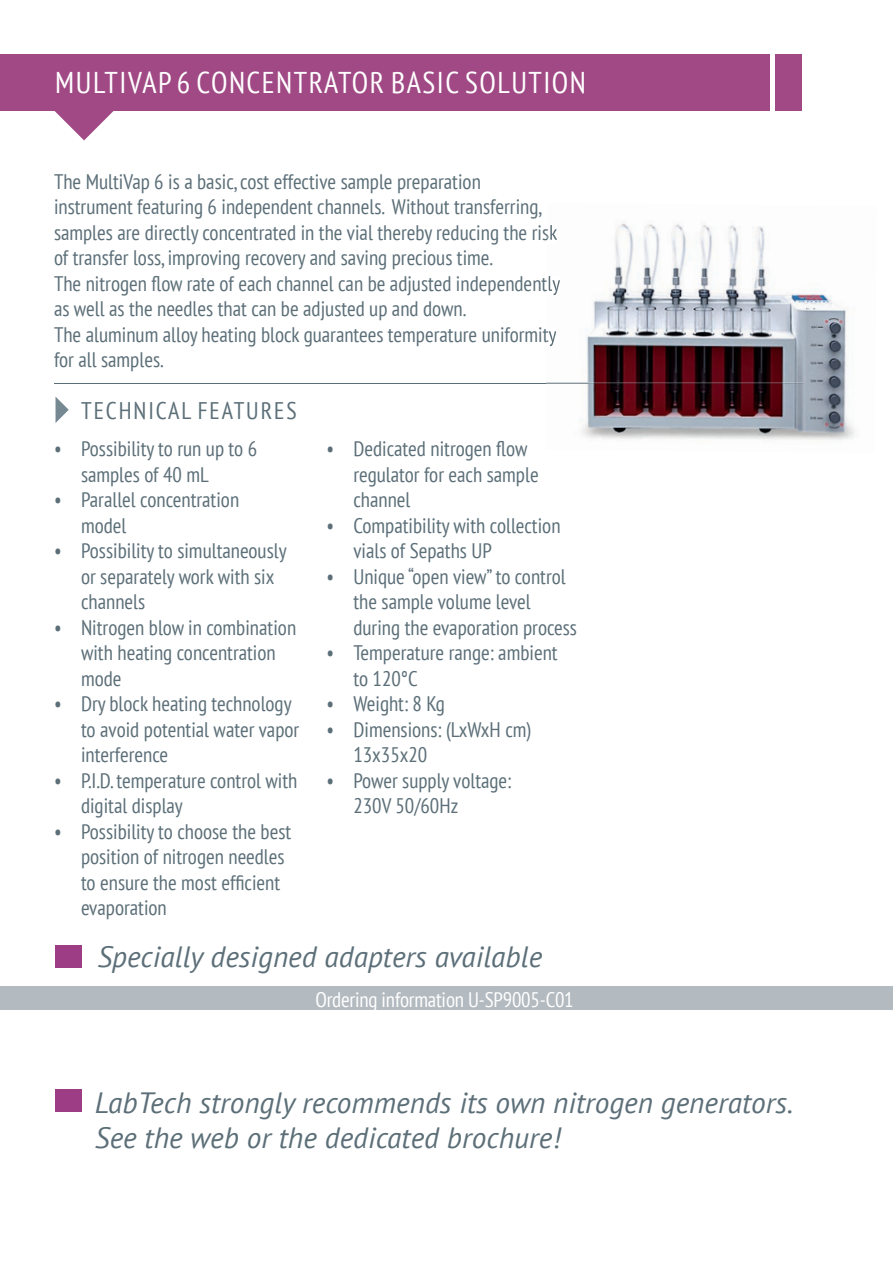
<style>
.page{position:relative;width:893px;height:1263px;background:#fff}
.page>*{position:absolute;margin:0;border:0;box-sizing:border-box;transform-origin:0 0}
.t1{font:condensed 30px "PT Sans";letter-spacing:.05em;color:#fff}
.t2{font:italic 29.25px/35.1px "PT Sans";color:#5c6f78}
.t3{font:condensed 24px "PT Sans";letter-spacing:.08em;color:#5c6f78}
.t4{font:condensed 21px/25.5px "PT Sans";color:#5c6f78}
.t5{font:condensed 21px "PT Sans";letter-spacing:-.01em;color:#fff}
</style>
<div class="page">
<div style="left:0;top:986px;width:893px;height:24px;background:#b3bac0"></div>
<div style="left:0;top:54px;width:770px;height:56px;background:#a04985"></div>
<div style="left:775px;top:54px;width:27px;height:56px;background:#a04985"></div>
<svg style="left:54px;top:110px;width:60px;height:30px"></svg>
<svg style="left:56px;top:397px;width:13px;height:26px"></svg>
<div style="left:56px;top:1089px;width:26px;height:23px;background:#9d3d86"></div>
<div style="left:56px;top:946px;width:26px;height:22px;background:#9d3d86"></div>
<hr style="left:54px;top:383px;width:749px;height:1px;background:#5c6f78">
<img style="left:546px;top:223px;width:308px;height:218px">
<img style="left:547px;top:225px;width:10px;height:19px">
<img style="left:547px;top:276px;width:13px;height:19px">
<img style="left:546px;top:327px;width:10px;height:19px">
<img style="left:546px;top:383px;width:257px;height:1px">
<h1 class="t1" style="left:55px;top:63px;width:532px">MULTIVAP 6 CONCENTRATOR BASIC SOLUTION</h1>
<p class="t4" style="left:54px;top:168px;width:508px">The MultiVap 6 is a basic, cost effective sample preparation instrument featuring 6 independent channels. Without transferring, samples are directly concentrated in the vial thereby reducing the risk of transfer loss, improving recovery and saving precious time.<br>The nitrogen flow rate of each channel can be adjusted independently as well as the needles that can be adjusted up and down.<br>The aluminum alloy heating block guarantees temperature uniformity for all samples.</p>
<p class="t3" style="left:81px;top:395px;width:217px">TECHNICAL FEATURES</p>
<p class="t4" style="left:81px;top:436px;width:178px;text-indent:-27px">• Possibility to run up to 6 samples of 40 mL</p>
<p class="t4" style="left:81px;top:487px;width:160px;text-indent:-27px">• Parallel concentration model</p>
<p class="t4" style="left:81px;top:538px;width:207px;text-indent:-27px">• Possibility to simultaneously or separately work with six channels</p>
<p class="t4" style="left:81px;top:614px;width:217px;text-indent:-27px">• Nitrogen blow in combination with heating concentration mode</p>
<p class="t4" style="left:81px;top:691px;width:220px;text-indent:-27px">• Dry block heating technology to avoid potential water vapor interference</p>
<p class="t4" style="left:81px;top:767px;width:218px;text-indent:-27px">• P.I.D. temperature control with digital display</p>
<p class="t4" style="left:81px;top:818px;width:212px;text-indent:-27px">• Possibility to choose the best position of nitrogen needles to ensure the most efficient evaporation</p>
<p class="t4" style="left:353px;top:435px;width:187px;text-indent:-27px">• Dedicated nitrogen flow regulator for each sample channel</p>
<p class="t4" style="left:353px;top:512px;width:209px;text-indent:-27px">• Compatibility with collection vials of Sepaths UP</p>
<p class="t4" style="left:353px;top:563px;width:225px;text-indent:-27px">• Unique “open view” to control the sample volume level during the evaporation process</p>
<p class="t4" style="left:353px;top:639px;width:206px;text-indent:-27px">• Temperature range: ambient to 120°C</p>
<p class="t4" style="left:326px;top:690px;width:120px">• Weight: 8 Kg</p>
<p class="t4" style="left:353px;top:716px;width:179px;text-indent:-27px">• Dimensions: (LxWxH cm)<br>13x35x20</p>
<p class="t4" style="left:353px;top:767px;width:159px;text-indent:-27px">• Power supply voltage:<br>230V 50/60Hz</p>
<h2 class="t2" style="left:97px;top:938px;width:446px">Specially designed adapters available</h2>
<p class="t5" style="left:315px;top:986px;width:260px">Ordering information U-SP9005-C01</p>
<h2 class="t2" style="left:95px;top:1084px;width:700px">LabTech strongly recommends its own nitrogen generators.<br>See the web or the dedicated brochure!</h2>
</div>
